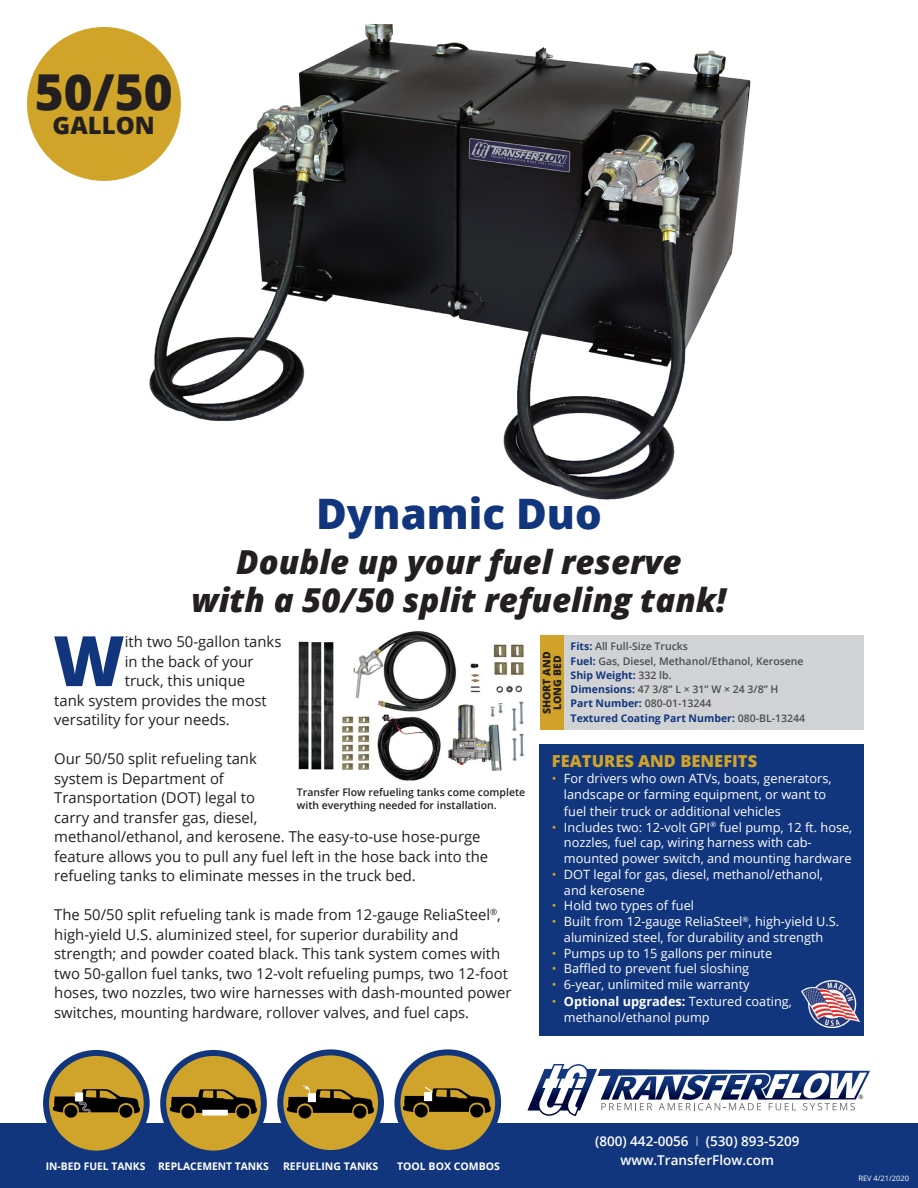
<style>
.page{position:relative;width:918px;height:1188px;background:#fff}
.page>*{position:absolute;margin:0;border:0;box-sizing:border-box;transform-origin:0 0}
.t1{font:800 69.6px "Open Sans";color:#11367e}
.t2{font:800 49.5px "Open Sans";color:#231f20}
.t3{font:800 42px "Open Sans";color:#11367e}
.t4{font:italic 800 33px/37.5px "Open Sans";color:#231f20;text-align:center}
.t5{font:800 24px "Open Sans";color:#231f20}
.t6{font:800 16.5px "Open Sans";color:#d0a328}
.t7{font:15px/19.5px "Open Sans";color:#231f20}
.t8{font:600 13.5px "Open Sans";color:#fff}
.t9{font:12.75px/15.8px "Open Sans";color:#fff}
.t10{font:600 10.5px/14.2px "Open Sans";color:#4b4c4d}
.t11{font:600 10.5px/13.5px "Open Sans";color:#231f20}
.t12{font:700 10.5px "Open Sans";color:#fff}
.t13{font:800 10.5px/10.5px "Open Sans";color:#231f20;text-align:center}
.t14{font:7.5px "Open Sans";color:#fff}
.t15{font:6px "Open Sans";color:#231f20}
.s1{font-weight:700;color:#11367e}
.s2{color:#d0a328}
.s3{font-weight:700}
.s4{font-weight:300}
</style>
<div class="page">
<img style="left:133px;top:24px;width:618px;height:476px">
<img style="left:298px;top:631px;width:227px;height:150px">
<div style="left:541px;top:636px;width:323px;height:94px;background:#d1d2d4"></div>
<div style="left:540px;top:744px;width:324px;height:292px;background:#11367e"></div>
<div style="left:0;top:1123px;width:918px;height:65px;background:#11367e"></div>
<img style="left:284px;top:1054px;width:98px;height:95px">
<img style="left:162px;top:1052px;width:103px;height:98px">
<img style="left:401px;top:1054px;width:97px;height:95px">
<svg style="left:527px;top:1064px;width:343px;height:53px"></svg>
<div style="left:160px;top:1050px;width:107px;height:107px;border:6px solid #11367e;border-radius:50%"></div>
<div style="left:277px;top:1049px;width:107px;height:107px;border:6px solid #11367e;border-radius:50%"></div>
<div style="left:394px;top:1049px;width:107px;height:107px;border:6px solid #11367e;border-radius:50%"></div>
<img style="left:46px;top:1052px;width:100px;height:98px">
<div style="left:43px;top:1050px;width:107px;height:107px;border:6px solid #11367e;border-radius:50%"></div>
<div style="left:27px;top:27px;width:154px;height:154px;background:#cfa429;border-radius:50%"></div>
<div style="left:540px;top:636px;width:24px;height:94px;background:#d0a328"></div>
<img style="left:802px;top:981px;width:58px;height:47px">
<h2 class="t2" style="left:35px;top:54px;width:139px">50/50</h2>
<h3 class="t5" style="left:53px;top:107px;width:104px">GALLON</h3>
<h3 class="t3" style="left:316px;top:482px;width:287px">Dynamic Duo</h3>
<h3 class="t4" style="left:192px;top:542px;width:536px">Double up your fuel reserve<br>with a 50/50 split refueling tank!</h3>
<h1 class="t1" style="left:53px;top:608px;width:73px">W</h1>
<p class="t7" style="left:125px;top:632px;width:158px">ith two 50-gallon tanks</p>
<p class="t7" style="left:125px;top:651px;width:130px">in the back of your</p>
<p class="t7" style="left:125px;top:671px;width:122px">truck, this unique</p>
<p class="t7" style="left:54px;top:690px;width:214px">tank system provides the most</p>
<p class="t7" style="left:54px;top:710px;width:177px">versatility for your needs.</p>
<p class="t7" style="left:54px;top:749px;width:435px">Our 50/50 split refueling tank<br>system is Department of<br>Transportation (DOT) legal to<br>carry and transfer gas, diesel,<br>methanol/ethanol, and kerosene. The easy-to-use hose-purge feature allows you to pull any fuel left in the hose back into the refueling tanks to eliminate messes in the truck bed.</p>
<p class="t7" style="left:54px;top:905px;width:459px">The 50/50 split refueling tank is made from 12-gauge ReliaSteel<sup>®</sup>, high-yield U.S. aluminized steel, for superior durability and strength; and powder coated black. This tank system comes with two 50-gallon fuel tanks, two 12-volt refueling pumps, two 12-foot hoses, two nozzles, two wire harnesses with dash-mounted power switches, mounting hardware, rollover valves, and fuel caps.</p>
<p class="t11" style="left:297px;top:785px;width:230px">Transfer Flow refueling tanks come complete with everything needed for installation.</p>
<p class="t13" style="left:541px;top:714px;width:64px;rotate:-90deg">SHORT AND<br>LONG BED</p>
<p class="t10" style="left:571px;top:639px;width:236px"><span class="s1">Fits:</span> All Full-Size Trucks<br><span class="s1">Fuel:</span> Gas, Diesel, Methanol/Ethanol, Kerosene <span class="s1">Ship Weight:</span> 332 lb.<br><span class="s1">Dimensions:</span> 47 3/8” L × 31” W × 24 3/8” H<br><span class="s1">Part Number:</span> 080-01-13244<br><span class="s1">Textured Coating Part Number:</span> 080-BL-13244</p>
<p class="t6" style="left:552px;top:749px;width:207px">FEATURES AND BENEFITS</p>
<p class="t9" style="left:564px;top:770px;width:269px;line-height:16.5px;text-indent:-12px"><span class="s2">•</span> For drivers who own ATVs, boats, generators, landscape or farming equipment, or want to fuel their truck or additional vehicles</p>
<p class="t9" style="left:564px;top:819px;width:290px;text-indent:-12px"><span class="s2">•</span> Includes two: 12-volt GPI<sup>®</sup> fuel pump, 12 ft. hose, nozzles, fuel cap, wiring harness with cab&shy;mounted power switch, and mounting hardware</p>
<p class="t9" style="left:564px;top:866px;width:261px;text-indent:-12px"><span class="s2">•</span> DOT legal for gas, diesel, methanol/ethanol, and kerosene</p>
<p class="t9" style="left:552px;top:898px;width:144px"><span class="s2">•</span> Hold two types of fuel</p>
<p class="t9" style="left:552px;top:913px;width:289px;text-align:center"><span class="s2">•</span> Built from 12-gauge ReliaSteel<sup>®</sup>, high-yield U.S. aluminized steel, for durability and strength</p>
<p class="t9" style="left:552px;top:945px;width:222px"><span class="s2">•</span> Pumps up to 15 gallons per minute</p>
<p class="t9" style="left:552px;top:961px;width:199px"><span class="s2">•</span> Baffled to prevent fuel sloshing</p>
<p class="t9" style="left:552px;top:976px;width:199px"><span class="s2">•</span> 6-year, unlimited mile warranty</p>
<p class="t9" style="left:564px;top:993px;width:230px;line-height:16.5px;text-indent:-12px"><span class="s2">•</span> <span class="s3">Optional upgrades:</span> Textured coating, methanol/ethanol pump</p>
<p class="t12" style="left:46px;top:1158px;width:101px">IN-BED FUEL TANKS</p>
<p class="t12" style="left:158px;top:1158px;width:112px">REPLACEMENT TANKS</p>
<p class="t12" style="left:283px;top:1158px;width:97px">REFUELING TANKS</p>
<p class="t12" style="left:397px;top:1158px;width:104px">TOOL BOX COMBOS</p>
<p class="t8" style="left:595px;top:1132px;width:206px">(800) 442-0056 <span class="s4">I</span> (530) 893-5209</p>
<p class="t8" style="left:620px;top:1151px;width:155px">www.TransferFlow.com</p>
<p class="t15" style="left:858px;top:1093px;width:6px">®</p>
<p class="t14" style="left:858px;top:1173px;width:52px">REV 4/21/2020</p>
</div>
